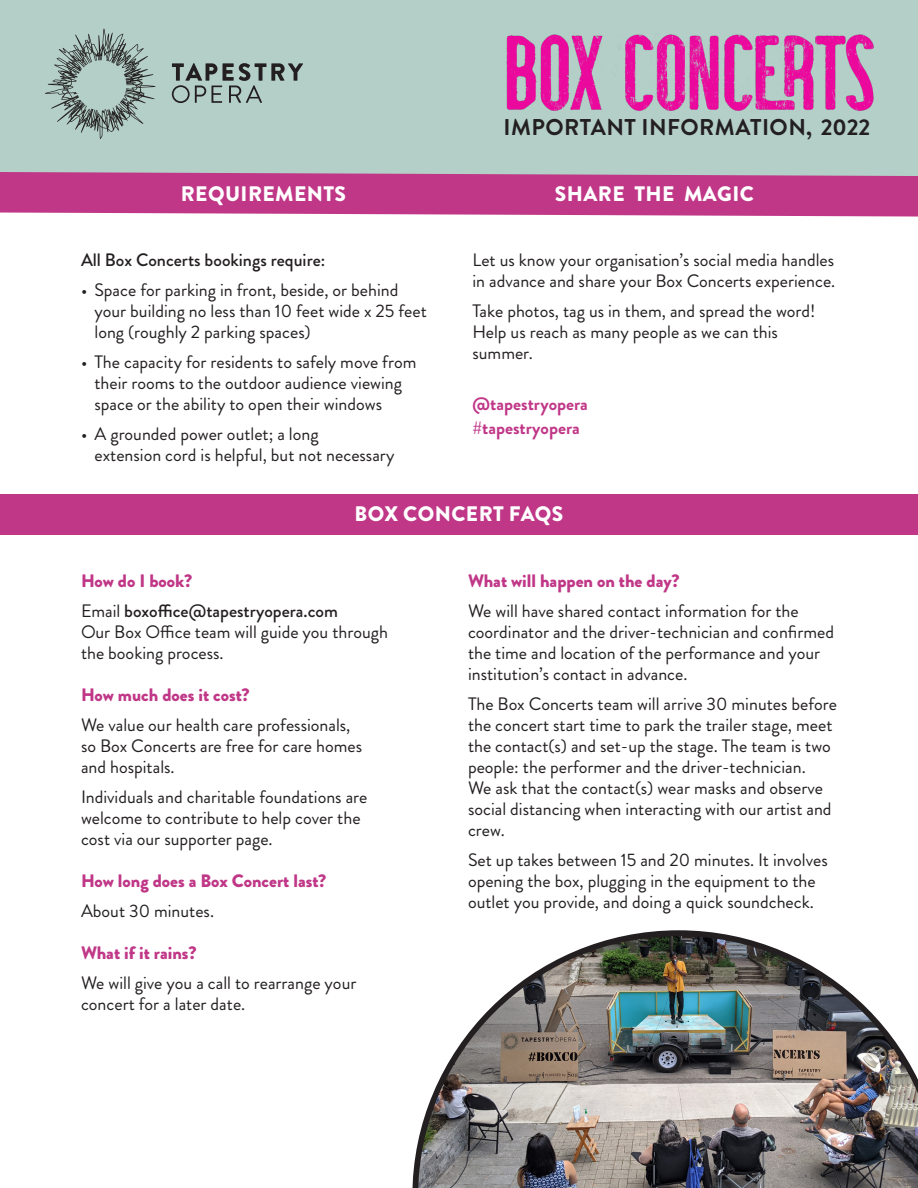
<style>
.page{position:relative;width:918px;height:1188px;background:#fff}
.page>*{position:absolute;margin:0;border:0;box-sizing:border-box;transform-origin:0 0}
.t1{font:700 22.8px "Brandon Grotesque";letter-spacing:.02em;color:#231f20}
.t2{font:900 21px "Brandon Grotesque";letter-spacing:.02em;color:#fff}
.t3{font:18px/21px "Brandon Grotesque";color:#231f20}
.t4{font:900 18px "Brandon Grotesque";color:#c03787}
.t5{font:500 18px "Brandon Grotesque";color:#231f20}
.t6{font:700 18px "Brandon Grotesque";color:#c03787}
.s1{font-weight:400}
</style>
<div class="page">
<img style="left:412px;top:930px;width:506px;height:258px">
<div style="left:0;top:0;width:918px;height:176px;background:#b4cfc7"></div>
<svg style="left:172px;top:63px;width:131px;height:40px"></svg>
<svg style="left:45px;top:29px;width:110px;height:110px"></svg>
<img style="left:506px;top:34px;width:368px;height:77px">
<div style="left:0;top:494px;width:918px;height:41px;background:#c03787"></div>
<svg style="left:0;top:172px;width:918px;height:45px;background:#c24890"></svg>
<p class="t1" style="left:503px;top:111px;width:368px">IMPORTANT INFORMATION, 2022</p>
<p class="t2" style="left:181px;top:178px;width:167px">REQUIREMENTS</p>
<p class="t2" style="left:555px;top:178px;width:200px">SHARE THE MAGIC</p>
<p class="t5" style="left:81px;top:247px;width:246px">All Box Concerts bookings require:</p>
<p class="t3" style="left:94px;top:280px;width:334px;text-indent:-14px">• Space for parking in front, beside, or behind your building no less than 10 feet wide x 25 feet long (roughly 2 parking spaces)</p>
<p class="t3" style="left:94px;top:351px;width:323px;text-indent:-14px">• The capacity for residents to safely move from their rooms to the outdoor audience viewing space or the ability to open their windows</p>
<p class="t3" style="left:94px;top:423px;width:301px;text-indent:-14px">• A grounded power outlet; a long<br>extension cord is helpful, but not necessary</p>
<p class="t3" style="left:472px;top:250px;width:364px">Let us know your organisation’s social media handles in advance and share your Box Concerts experience.</p>
<p class="t3" style="left:472px;top:301px;width:345px">Take photos, tag us in them, and spread the word!<br>Help us reach as many people as we can this summer.</p>
<p class="t6" style="left:472px;top:391px;width:117px">@tapestryopera</p>
<p class="t6" style="left:472px;top:415px;width:109px">#tapestryopera</p>
<p class="t2" style="left:354px;top:499px;width:210px">BOX CONCERT FAQS</p>
<p class="t4" style="left:81px;top:568px;width:113px">How do I book?</p>
<p class="t5" style="left:81px;top:598px;width:258px"><span class="s1">Email</span> boxoffice@tapestryopera.com</p>
<p class="t3" style="left:81px;top:621px;width:309px">Our Box Office team will guide you through the booking process.</p>
<p class="t4" style="left:81px;top:682px;width:170px">How much does it cost?</p>
<p class="t3" style="left:81px;top:714px;width:283px">We value our health care professionals, so Box Concerts are free for care homes and hospitals.</p>
<p class="t3" style="left:81px;top:786px;width:288px">Individuals and charitable foundations are welcome to contribute to help cover the cost via our supporter page.</p>
<p class="t4" style="left:81px;top:868px;width:247px">How long does a Box Concert last?</p>
<p class="t3" style="left:81px;top:900px;width:135px">About 30 minutes.</p>
<p class="t4" style="left:81px;top:940px;width:117px">What if it rains?</p>
<p class="t3" style="left:81px;top:972px;width:277px">We will give you a call to rearrange your concert for a later date.</p>
<p class="t4" style="left:468px;top:568px;width:213px">What will happen on the day?</p>
<p class="t3" style="left:468px;top:600px;width:368px">We will have shared contact information for the coordinator and the driver-technician and confirmed the time and location of the performance and your institution’s contact in advance.</p>
<p class="t3" style="left:468px;top:693px;width:371px">The Box Concerts team will arrive 30 minutes before the concert start time to park the trailer stage, meet the contact(s) and set-up the stage. The team is two people: the performer and the driver-technician.<br>We ask that the contact(s) wear masks and observe social distancing when interacting with our artist and crew.</p>
<p class="t3" style="left:468px;top:849px;width:361px">Set up takes between 15 and 20 minutes. It involves opening the box, plugging in the equipment to the outlet you provide, and doing a quick soundcheck.</p>
</div>
